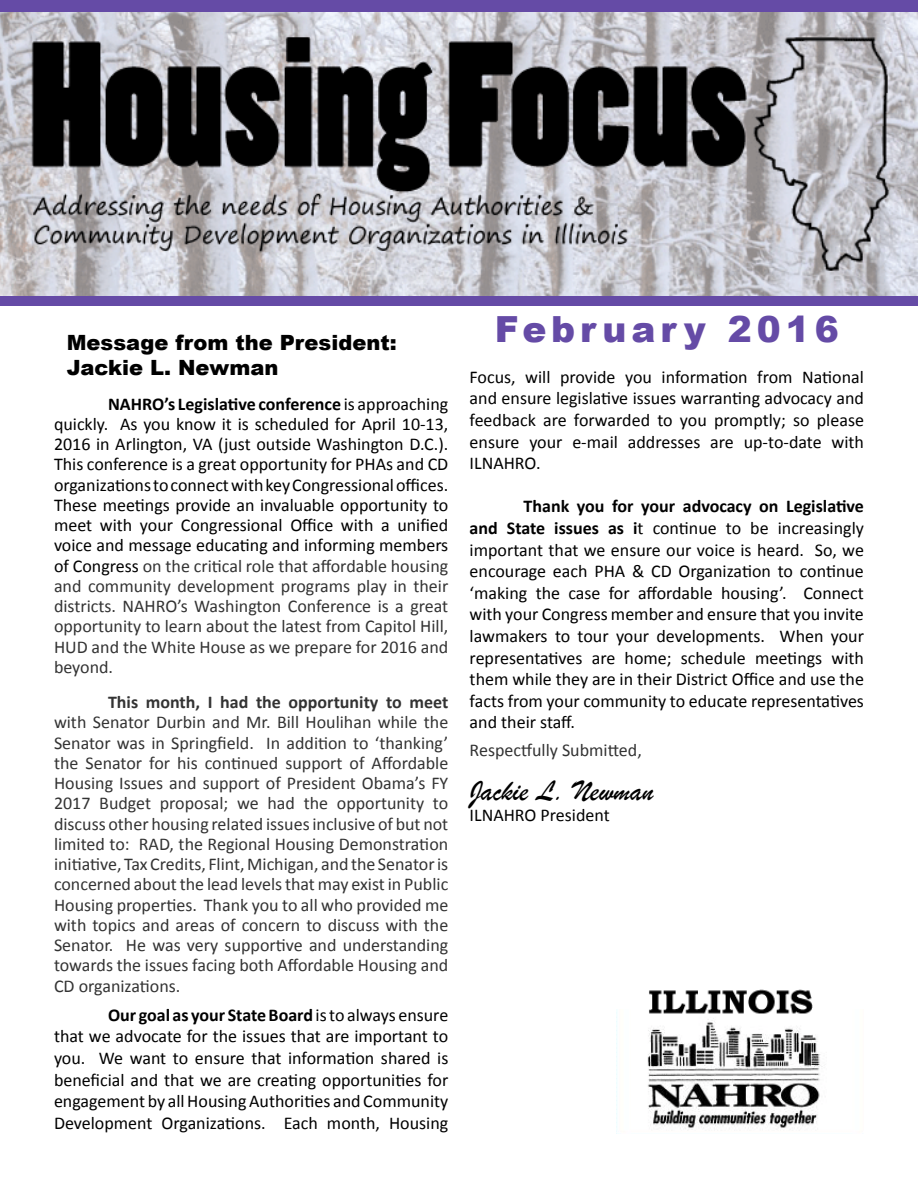
<style>
.page{position:relative;width:918px;height:1188px;background:#fff}
.page>*{position:absolute;margin:0;border:0;box-sizing:border-box;transform-origin:0 0}
.t1{font:900 36px "Arial";letter-spacing:.14em;color:#654ba6}
.t2{font:30px "Brush Script";color:#000}
.t3{font:900 21px/25.2px "Arial";color:#000}
.t4{font:18px/21.6px "Calibri";color:#000;text-align:justify}
.t5{font:18px/20.2px "Calibri";color:#333;text-align:justify}
.t6{font:700 18px "Calibri";color:#333}
.s1{font-weight:700}
.s2{color:#333}
</style>
<div class="page">
<img style="left:618px;top:989px;width:204px;height:145px">
<div style="left:0;top:294px;width:918px;height:12px;background:#654ba6"></div>
<div style="left:0;top:0;width:918px;height:12px;background:#654ba6"></div>
<img style="left:0;top:12px;width:918px;height:283px">
<p class="t3" style="left:67px;top:330px;width:332px">Message from the President:<br>Jackie L. Newman</p>
<p class="t4" style="left:54px;top:394px;width:396px;line-height:20.2px;text-indent:54px"><span class="s1">NAHRO’s Legislative conference</span> is approaching quickly. As you know it is scheduled for April 10-13, 2016 in Arlington, VA (just outside Washington D.C.).<br>This conference is a great opportunity for PHAs and CD organizations to connect with key Congressional offices.<br>These meetings provide an invaluable opportunity to meet with your Congressional Office with a unified voice and message educating and informing members of Congress <span class="s2">on the critical role that affordable housing and community development programs play in their districts. NAHRO’s Washington Conference is a great opportunity to learn about the latest from Capitol Hill, HUD and the White House as we prepare for 2016 and beyond.</span></p>
<p class="t6" style="left:108px;top:691px;width:342px">This month, I had the opportunity to meet</p>
<p class="t5" style="left:54px;top:712px;width:396px">with Senator Durbin and Mr. Bill Houlihan while the Senator was in Springfield. In addition to ‘thanking’ the Senator for his continued support of Affordable Housing Issues and support of President Obama’s FY 2017 Budget proposal; we had the opportunity to discuss other housing related issues inclusive of but not limited to: RAD, the Regional Housing Demonstration initiative, Tax Credits, Flint, Michigan, and the Senator is concerned about the lead levels that may exist in Public Housing properties. Thank you to all who provided me with topics and areas of concern to discuss with the Senator. He was very supportive and understanding towards the issues facing both Affordable Housing and CD organizations.</p>
<p class="t4" style="left:54px;top:1004px;width:396px;text-indent:54px"><span class="s1">Our goal as your State Board</span> is to always ensure that we advocate for the issues that are important to you. We want to ensure that information shared is beneficial and that we are creating opportunities for engagement by all Housing Authorities and Community Development Organizations. Each month, Housing</p>
<h1 class="t1" style="left:495px;top:303px;width:346px">February 2016</h1>
<p class="t4" style="left:470px;top:366px;width:396px">Focus, will provide you information from National and ensure legislative issues warranting advocacy and feedback are forwarded to you promptly; so please ensure your e-mail addresses are up-to-date with ILNAHRO.</p>
<p class="t4" style="left:470px;top:496px;width:396px;text-indent:54px"><span class="s1">Thank you for your advocacy on Legislative and State issues as i</span>t continue to be increasingly important that we ensure our voice is heard. So, we encourage each PHA &amp; CD Organization to continue ‘making the case for affordable housing’. Connect with your Congress member and ensure that you invite lawmakers to tour your developments. When your representatives are home; schedule meetings with them while they are in their District Office and use the facts from your community to educate representatives and their staff.</p>
<p class="t5" style="left:470px;top:740px;width:174px">Respectfully Submitted,</p>
<h2 class="t2" style="left:470px;top:772px;width:185px">Jackie L. Newman</h2>
<p class="t4" style="left:470px;top:805px;width:142px">ILNAHRO President</p>
</div>
